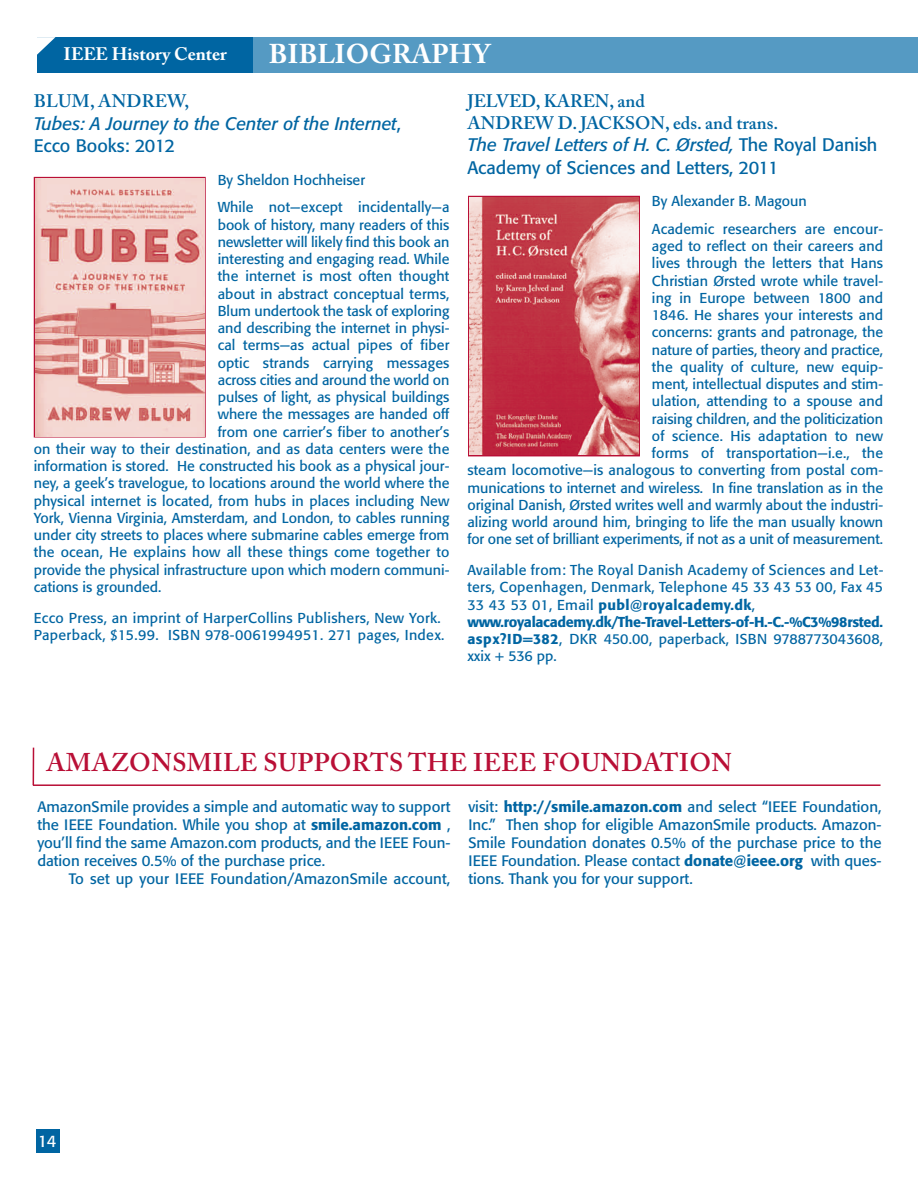
<style>
.page{position:relative;width:918px;height:1188px;background:#fff}
.page>*{position:absolute;margin:0;border:0;box-sizing:border-box;transform-origin:0 0}
.t1{font:700 27px "Adobe Caslon Pro";color:#fff}
.t2{font:600 25.5px "Adobe Caslon";letter-spacing:.015em;color:#b90f36}
.t3{font:18px/22.6px "Formata";color:#0065a2}
.t4{font:600 18px/21.6px "Adobe Caslon Pro";color:#0065a2}
.t5{font:italic 18px/22.6px "Formata";color:#0065a2}
.t6{font:700 18px "Adobe Caslon Pro";color:#fff}
.t7{font:16.5px "Formata";color:#fff}
.t8{font:15px/18px "Formata";color:#0065a2;text-align:justify}
.t9{font:14.25px/17.2px "Formata";color:#0065a2}
.t10{font:14.25px/17.2px "Formata";letter-spacing:.025em;color:#0065a2}
.s1{font-style:normal}
.s2{font-style:italic}
.s3{font-weight:500}
</style>
<div class="page">
<div style="left:37px;top:37px;width:216px;height:35px;background:#0065a2"></div>
<div style="left:253px;top:37px;width:665px;height:35px;background:#559ac3"></div>
<svg style="left:37px;top:37px;width:19px;height:18px"></svg>
<div style="left:36px;top:1130px;width:23px;height:23px;background:#0065a2"></div>
<hr style="left:33px;top:748px;width:1px;height:37px;background:#b90f36">
<hr style="left:33px;top:784px;width:848px;height:2px;background:#b90f36">
<div style="left:34px;top:177px;width:172px;height:261px;border:2px solid #b90f36"></div>
<img style="left:35px;top:178px;width:169px;height:258px">
<div style="left:468px;top:196px;width:172px;height:260px;border:2px solid #b90f36"></div>
<img style="left:469px;top:197px;width:169px;height:258px">
<p class="t6" style="left:63px;top:47px;width:165px">IEEE History Center</p>
<h1 class="t1" style="left:269px;top:43px;width:223px">BIBLIOGRAPHY</h1>
<p class="t4" style="left:34px;top:92px;width:157px">BLUM, ANDREW,</p>
<p class="t5" style="left:34px;top:113px;width:369px">Tubes: A Journey to the Center of the Internet<span class="s1">,<br>Ecco Books: 2012</span></p>
<p class="t9" style="left:218px;top:167px;width:233px;line-height:27.8px">By Sheldon Hochheiser<br>While not—except incidentally—a</p>
<p class="t9" style="left:218px;top:217px;width:233px">book of history, many readers of this</p>
<p class="t9" style="left:218px;top:234px;width:233px">newsletter will likely find this book an</p>
<p class="t9" style="left:218px;top:252px;width:233px">interesting and engaging read. While</p>
<p class="t9" style="left:218px;top:269px;width:233px">the internet is most often thought</p>
<p class="t9" style="left:218px;top:286px;width:233px">about in abstract conceptual terms,</p>
<p class="t9" style="left:218px;top:303px;width:233px">Blum undertook the task of exploring</p>
<p class="t9" style="left:218px;top:321px;width:233px">and describing the internet in physi-</p>
<p class="t9" style="left:218px;top:338px;width:233px">cal terms—as actual pipes of fiber</p>
<p class="t9" style="left:218px;top:355px;width:233px">optic strands carrying messages</p>
<p class="t9" style="left:218px;top:372px;width:233px">across cities and around the world on</p>
<p class="t9" style="left:218px;top:390px;width:233px">pulses of light, as physical buildings</p>
<p class="t9" style="left:218px;top:407px;width:233px">where the messages are handed off</p>
<p class="t9" style="left:218px;top:424px;width:233px">from one carrier’s fiber to another’s</p>
<p class="t9" style="left:34px;top:441px;width:417px">on their way to their destination, and as data centers were the</p>
<p class="t9" style="left:34px;top:459px;width:417px">information is stored. He constructed his book as a physical jour-</p>
<p class="t9" style="left:34px;top:476px;width:417px">ney, a geek’s travelogue, to locations around the world where the</p>
<p class="t9" style="left:34px;top:493px;width:417px">physical internet is located, from hubs in places including New</p>
<p class="t9" style="left:34px;top:510px;width:417px">York, Vienna Virginia, Amsterdam, and London, to cables running</p>
<p class="t9" style="left:34px;top:528px;width:417px">under city streets to places where submarine cables emerge from</p>
<p class="t9" style="left:34px;top:545px;width:417px">the ocean, He explains how all these things come together to</p>
<p class="t9" style="left:34px;top:562px;width:417px">provide the physical infrastructure upon which modern communi-</p>
<p class="t9" style="left:34px;top:579px;width:129px">cations is grounded.</p>
<p class="t10" style="left:34px;top:610px;width:412px">Ecco Press, an imprint of HarperCollins Publishers, New York.<br>Paperback, $15.99. ISBN 978-0061994951. 271 pages, Index.</p>
<p class="t4" style="left:467px;top:92px;width:312px">JELVED, KAREN, and<br>ANDREW D. JACKSON, eds. and trans.</p>
<p class="t3" style="left:467px;top:135px;width:412px"><span class="s2">The Travel Letters of H. C. Ørsted,</span> The Royal Danish<br>Academy of Sciences and Letters, 2011</p>
<p class="t9" style="left:652px;top:189px;width:233px;line-height:27.8px">By Alexander B. Magoun<br>Academic researchers are encour-</p>
<p class="t9" style="left:467px;top:239px;width:417px;text-align:right">aged to reflect on their careers and<br>lives through the letters that Hans<br>Christian Ørsted wrote while travel-<br>ing in Europe between 1800 and<br>1846. He shares your interests and<br>concerns: grants and patronage, the<br>nature of parties, theory and practice,<br>the quality of culture, new equip-<br>ment, intellectual disputes and stim-<br>ulation, attending to a spouse and<br>raising children, and the politicization<br>of science. His adaptation to new<br>forms of transportation—i.e., the<br>steam locomotive—is analogous to converting from postal com&shy;munications to internet and wireless. In fine translation as in the original Danish, Ørsted writes well and warmly about the industri&shy;alizing world around him, bringing to life the man usually known for one set of brilliant experiments, if not as a unit of measurement.</p>
<p class="t10" style="left:467px;top:563px;width:418px">Available from: The Royal Danish Academy of Sciences and Let&shy;ters, Copenhagen, Denmark, Telephone 45 33 43 53 00, Fax 45<br>33 43 53 01, Email <span class="s3">publ@royalcademy.dk</span>, <span class="s3">www.royalacademy.dk/The-Travel-Letters-of-H.-C.-%C3%98rsted. aspx?ID=382</span>, DKR 450.00, paperback, ISBN 9788773043608, xxix + 536 pp.</p>
<h2 class="t2" style="left:46px;top:753px;width:687px">AMAZONSMILE SUPPORTS THE IEEE FOUNDATION</h2>
<p class="t8" style="left:37px;top:799px;width:415px">AmazonSmile provides a simple and automatic way to support the IEEE Foundation. While you shop at <span class="s3">smile.amazon.com</span> , you’ll find the same Amazon.com products, and the IEEE Foun&shy;dation receives 0.5% of the purchase price.</p>
<p class="t8" style="left:69px;top:871px;width:383px">To set up your IEEE Foundation/AmazonSmile account,</p>
<p class="t8" style="left:468px;top:799px;width:415px">visit: <span class="s3">http://smile.amazon.com</span> and select “IEEE Foundation, Inc.” Then shop for eligible AmazonSmile products. Amazon-Smile Foundation donates 0.5% of the purchase price to the IEEE Foundation. Please contact <span class="s3">donate@ieee.org</span> with ques&shy;tions. Thank you for your support.</p>
<p class="t7" style="left:38px;top:1134px;width:20px">14</p>
</div>
